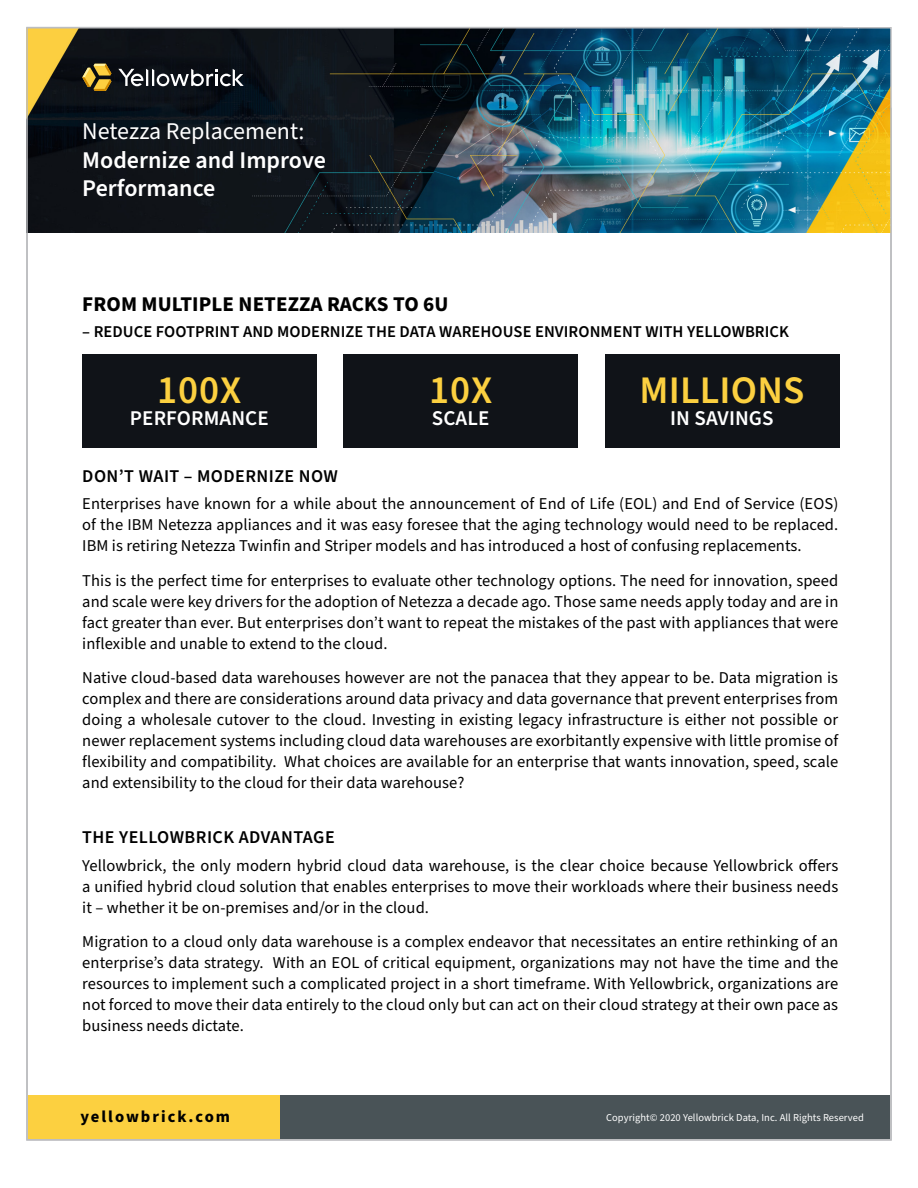
<style>
.page{position:relative;width:918px;height:1188px;background:#fff}
.page>*{position:absolute;margin:0;border:0;box-sizing:border-box;transform-origin:0 0}
.t1{font:600 39px "Source Sans Pro";letter-spacing:.005em;color:#fcd040}
.t2{font:600 24px/28.5px "Source Sans Pro";color:#fff}
.t3{font:24px "Source Sans Pro";color:#fff}
.t4{font:700 21px "Source Sans Pro";letter-spacing:.005em;color:#000}
.t5{font:600 21px "Source Sans Pro";letter-spacing:.005em;color:#fff}
.t6{font:600 18px "Source Sans Pro";letter-spacing:.025em;color:#000}
.t7{font:16.5px/21px "Source Sans Pro";letter-spacing:.005em;color:#000;text-align:justify}
.t8{font:600 16.5px "Source Sans Pro";letter-spacing:.005em;color:#000}
.t9{font:700 16.5px "Source Sans Pro";letter-spacing:.12em;color:#000}
.t10{font:10.5px "Source Sans Pro";letter-spacing:.005em;color:#fff}
</style>
<div class="page">
<div style="left:28px;top:1096px;width:253px;height:43px;background:#fcd040"></div>
<div style="left:281px;top:1096px;width:609px;height:43px;background:#495357"></div>
<img style="left:29px;top:30px;width:860px;height:203px">
<svg style="left:82px;top:64px;width:162px;height:27px"></svg>
<div style="left:82px;top:355px;width:234px;height:93px;background:#101318"></div>
<div style="left:605px;top:355px;width:234px;height:93px;background:#101318"></div>
<div style="left:344px;top:355px;width:234px;height:93px;background:#101318"></div>
<h2 class="t3" style="left:82px;top:122px;width:224px">Netezza Replacement:</h2>
<h2 class="t2" style="left:82px;top:147px;width:245px">Modernize and Improve<br>Performance</h2>
<p class="t4" style="left:82px;top:296px;width:368px">FROM MULTIPLE NETEZZA RACKS TO 6U</p>
<p class="t8" style="left:82px;top:325px;width:708px">– REDUCE FOOTPRINT AND MODERNIZE THE DATA WAREHOUSE ENVIRONMENT WITH YELLOWBRICK</p>
<h1 class="t1" style="left:157px;top:374px;width:86px">100X</h1>
<p class="t5" style="left:130px;top:410px;width:140px">PERFORMANCE</p>
<h1 class="t1" style="left:429px;top:374px;width:65px">10X</h1>
<p class="t5" style="left:432px;top:410px;width:59px">SCALE</p>
<h1 class="t1" style="left:639px;top:374px;width:167px">MILLIONS</h1>
<p class="t5" style="left:670px;top:410px;width:105px">IN SAVINGS</p>
<p class="t6" style="left:82px;top:468px;width:257px">DON’T WAIT – MODERNIZE NOW</p>
<p class="t7" style="left:82px;top:495px;width:758px">Enterprises have known for a while about the announcement of End of Life (EOL) and End of Service (EOS) of the IBM Netezza appliances and it was easy foresee that the aging technology would need to be replaced.<br>IBM is retiring Netezza Twinfin and Striper models and has introduced a host of confusing replacements.</p>
<p class="t7" style="left:82px;top:571px;width:758px">This is the perfect time for enterprises to evaluate other technology options. The need for innovation, speed and scale were key drivers for the adoption of Netezza a decade ago. Those same needs apply today and are in fact greater than ever. But enterprises don’t want to repeat the mistakes of the past with appliances that were inflexible and unable to extend to the cloud.</p>
<p class="t7" style="left:82px;top:669px;width:758px">Native cloud-based data warehouses however are not the panacea that they appear to be. Data migration is complex and there are considerations around data privacy and data governance that prevent enterprises from doing a wholesale cutover to the cloud. Investing in existing legacy infrastructure is either not possible or newer replacement systems including cloud data warehouses are exorbitantly expensive with little promise of flexibility and compatibility. What choices are available for an enterprise that wants innovation, speed, scale and extensibility to the cloud for their data warehouse?</p>
<p class="t6" style="left:82px;top:830px;width:254px">THE YELLOWBRICK ADVANTAGE</p>
<p class="t7" style="left:82px;top:856px;width:758px">Yellowbrick, the only modern hybrid cloud data warehouse, is the clear choice because Yellowbrick offers a unified hybrid cloud solution that enables enterprises to move their workloads where their business needs it – whether it be on-premises and/or in the cloud.</p>
<p class="t7" style="left:82px;top:933px;width:758px">Migration to a cloud only data warehouse is a complex endeavor that necessitates an entire rethinking of an enterprise’s data strategy. With an EOL of critical equipment, organizations may not have the time and the resources to implement such a complicated project in a short timeframe. With Yellowbrick, organizations are not forced to move their data entirely to the cloud only but can act on their cloud strategy at their own pace as business needs dictate.</p>
<p class="t9" style="left:80px;top:1110px;width:151px">yellowbrick.com</p>
<p class="t10" style="left:606px;top:1113px;width:259px">Copyright© 2020 Yellowbrick Data, Inc. All Rights Reserved</p>
</div>
